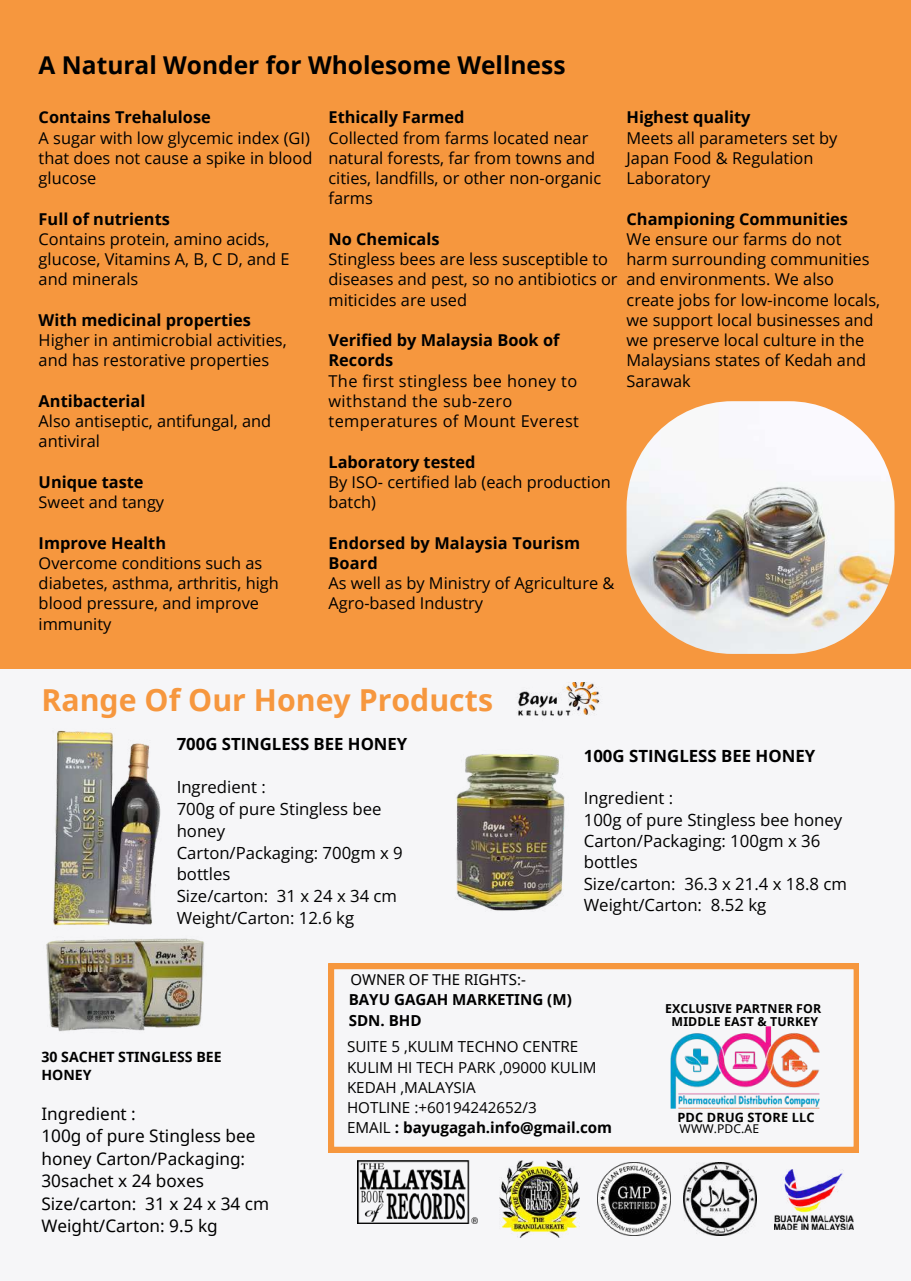
<style>
.page{position:relative;width:911px;height:1281px;background:#fff}
.page>*{position:absolute;margin:0;border:0;box-sizing:border-box;transform-origin:0 0}
.t1{font:700 30.3px "Noto Sans";color:#f6973e}
.t2{font:700 24.6px "Open Sans";color:#000}
.t3{font:17.25px/22.5px "Noto Sans";color:#000}
.t4{font:16.8px/21.3px "Open Sans";color:#000}
.t5{font:700 16.8px "Open Sans";color:#000}
.t6{font:16.65px/21.8px "Open Sans";color:#000}
.t7{font:700 16.65px "Open Sans";color:#000}
.t8{font:16.35px/20.2px "Open Sans";color:#000}
.t9{font:700 16.35px/20.2px "Open Sans";color:#000}
.t10{font:16.35px/20.2px "Open Sans";letter-spacing:.025em;color:#000}
.t11{font:15.15px/20.2px "Open Sans";color:#000}
.t12{font:700 15.15px/20.2px "Noto Sans";color:#000}
.t13{font:15px "Noto Sans";color:#000}
.t14{font:700 14.1px/18px "Noto Sans";color:#000}
.t15{font:700 12.75px "Noto Sans";letter-spacing:.01em;color:#000}
.t16{font:700 12.3px/13px "Noto Sans";letter-spacing:.01em;color:#000;text-align:center}
.t17{font:12.15px "Noto Sans";letter-spacing:.01em;color:#000}
.s1{font-weight:700}
</style>
<div class="page">
<div style="left:0;top:0;width:910px;height:1280px;background:#f6f6f8"></div>
<div style="left:0;top:0;width:910px;height:668px;background:#f6973e"></div>
<img style="left:626px;top:401px;width:268px;height:253px;border-radius:106px">
<img style="left:53px;top:730px;width:108px;height:196px">
<img style="left:456px;top:754px;width:109px;height:157px">
<img style="left:46px;top:938px;width:158px;height:94px">
<img style="left:499px;top:1160px;width:80px;height:77px">
<img style="left:683px;top:1162px;width:73px;height:73px">
<img style="left:357px;top:1160px;width:120px;height:63px">
<img style="left:597px;top:1162px;width:73px;height:73px">
<img style="left:774px;top:1169px;width:78px;height:60px">
<img style="left:518px;top:682px;width:82px;height:34px">
<svg style="left:328px;top:963px;width:530px;height:189px"></svg>
<h2 class="t2" style="left:39px;top:48px;width:528px">A Natural Wonder for Wholesome Wellness</h2>
<p class="t9" style="left:39px;top:107px;width:174px">Contains Trehalulose</p>
<p class="t8" style="left:39px;top:127px;width:275px">A sugar with low glycemic index (GI) that does not cause a spike in blood glucose</p>
<p class="t9" style="left:39px;top:208px;width:133px">Full of nutrients</p>
<p class="t8" style="left:39px;top:228px;width:252px">Contains protein, amino acids, glucose, Vitamins A, B, C D, and E and minerals</p>
<p class="t9" style="left:39px;top:309px;width:214px">With medicinal properties</p>
<p class="t8" style="left:39px;top:329px;width:249px">Higher in antimicrobial activities, and has restorative properties</p>
<p class="t9" style="left:39px;top:390px;width:108px">Antibacterial</p>
<p class="t8" style="left:39px;top:410px;width:234px">Also antiseptic, antifungal, and antiviral</p>
<p class="t9" style="left:39px;top:471px;width:106px">Unique taste</p>
<p class="t8" style="left:39px;top:491px;width:127px">Sweet and tangy</p>
<p class="t9" style="left:39px;top:532px;width:129px">Improve Health</p>
<p class="t8" style="left:39px;top:552px;width:241px">Overcome conditions such as diabetes, asthma, arthritis, high blood pressure, and improve immunity</p>
<p class="t9" style="left:328px;top:107px;width:138px">Ethically Farmed</p>
<p class="t8" style="left:328px;top:127px;width:274px">Collected from farms located near natural forests, far from towns and cities, landfills, or other non-organic farms</p>
<p class="t9" style="left:328px;top:228px;width:112px">No Chemicals</p>
<p class="t8" style="left:328px;top:249px;width:290px">Stingless bees are less susceptible to diseases and pest, so no antibiotics or miticides are used</p>
<p class="t9" style="left:328px;top:329px;width:232px">Verified by Malaysia Book of<br>Records</p>
<p class="t10" style="left:328px;top:370px;width:252px">The first stingless bee honey to withstand the sub-zero temperatures of Mount Everest</p>
<p class="t9" style="left:328px;top:451px;width:148px">Laboratory tested</p>
<p class="t8" style="left:328px;top:471px;width:284px">By ISO- certified lab (each production batch)</p>
<p class="t9" style="left:328px;top:532px;width:253px">Endorsed by Malaysia Tourism<br>Board</p>
<p class="t8" style="left:328px;top:572px;width:287px">As well as by Ministry of Agriculture &amp;<br>Agro-based Industry</p>
<p class="t9" style="left:626px;top:107px;width:125px">Highest quality</p>
<p class="t8" style="left:626px;top:127px;width:212px">Meets all parameters set by<br>Japan Food &amp; Regulation<br>Laboratory</p>
<p class="t9" style="left:626px;top:208px;width:223px">Championing Communities</p>
<p class="t8" style="left:626px;top:228px;width:255px">We ensure our farms do not harm surrounding communities and environments. We also create jobs for low-income locals, we support local businesses and we preserve local culture in the<br>Malaysians states of Kedah and<br>Sarawak</p>
<h1 class="t1" style="left:41px;top:678px;width:453px">Range Of Our Honey Products</h1>
<p class="t7" style="left:177px;top:732px;width:232px">700G STINGLESS BEE HONEY</p>
<p class="t6" style="left:177px;top:776px;width:227px">Ingredient :<br>700g of pure Stingless bee honey<br>Carton/Packaging: 700gm x 9 bottles<br>Size/carton: 31 x 24 x 34 cm<br>Weight/Carton: 12.6 kg</p>
<p class="t13" style="left:350px;top:968px;width:177px">OWNER OF THE RIGHTS:-</p>
<p class="t5" style="left:583px;top:743px;width:233px">100G STINGLESS BEE HONEY</p>
<p class="t4" style="left:583px;top:787px;width:265px">Ingredient :<br>100g of pure Stingless bee honey<br>Carton/Packaging: 100gm x 36 bottles<br>Size/carton: 36.3 x 21.4 x 18.8 cm<br>Weight/Carton: 8.52 kg</p>
<p class="t14" style="left:41px;top:1047px;width:182px">30 SACHET STINGLESS BEE<br>HONEY</p>
<p class="t3" style="left:41px;top:1101px;width:229px">Ingredient :<br>100g of pure Stingless bee honey Carton/Packaging:<br>30sachet x 24 boxes<br>Size/carton: 31 x 24 x 34 cm<br>Weight/Carton: 9.5 kg</p>
<p class="t12" style="left:348px;top:989px;width:224px">BAYU GAGAH MARKETING (M)<br>SDN. BHD</p>
<p class="t11" style="left:347px;top:1036px;width:266px">SUITE 5 ,KULIM TECHNO CENTRE<br>KULIM HI TECH PARK ,09000 KULIM<br>KEDAH ,MALAYSIA<br>HOTLINE :+60194242652/3<br>EMAIL <span class="s1">: bayugagah.info@gmail.com</span></p>
<p class="t16" style="left:665px;top:1001px;width:158px">EXCLUSIVE PARTNER FOR<br>MIDDLE EAST &amp; TURKEY</p>
<p class="t15" style="left:677px;top:1108px;width:139px">PDC DRUG STORE LLC</p>
<p class="t17" style="left:679px;top:1120px;width:81px">WWW.PDC.AE</p>
</div>
